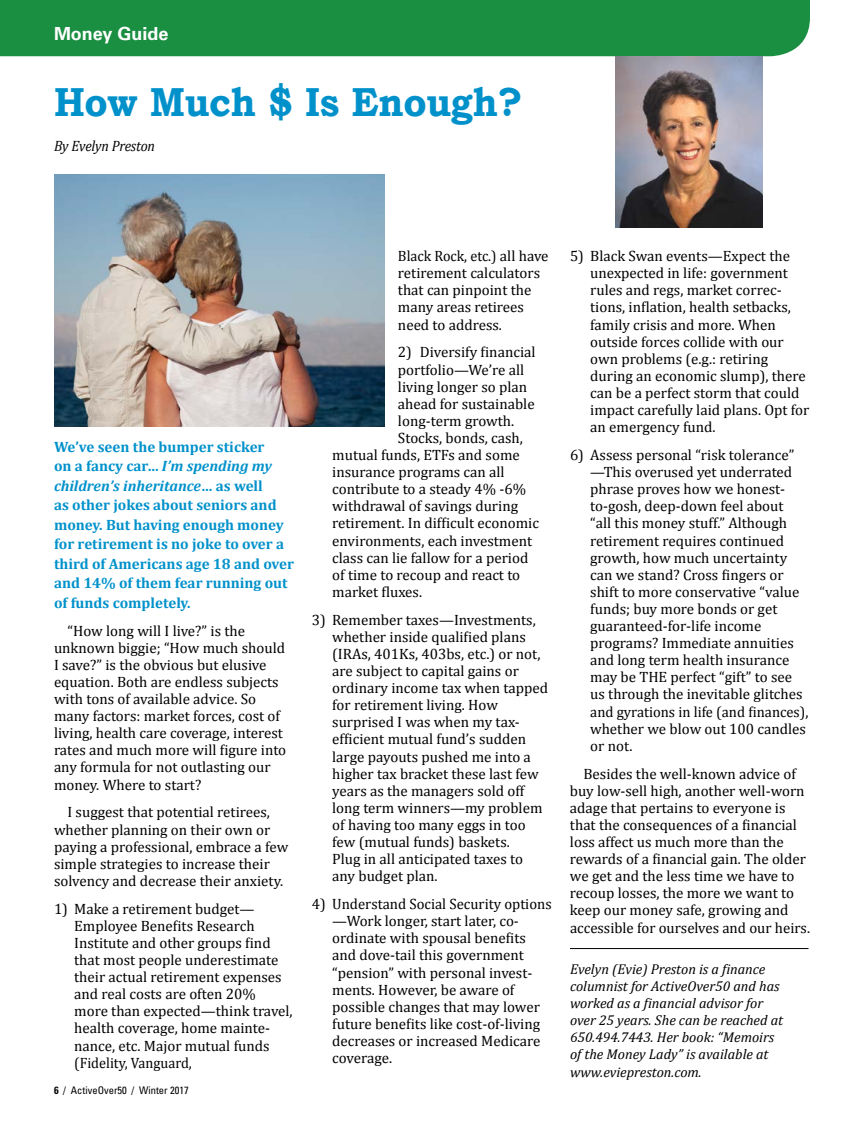
<style>
.page{position:relative;width:864px;height:1134px;background:#fff}
.page>*{position:absolute;margin:0;border:0;box-sizing:border-box;transform-origin:0 0}
.t1{font:700 40.5px "Bookman Old Style";letter-spacing:-.01em;color:#0091cb;scale:.93 1}
.t2{font:700 18px "Univers";color:#fff}
.t3{font:15px/17.1px "Cambria";color:#000}
.t4{font:700 15px/19.5px "Cambria";color:#0091cb}
.t5{font:15px/17.1px "Cambria";color:#000;scale:.95 1}
.t6{font:italic 15px "Cambria";letter-spacing:-.01em;color:#000;scale:.93 1}
.t7{font:italic 14.25px/17.1px "Cambria";color:#000}
.t8{font:condensed 10.5px "Univers LT Std";color:#000}
.s1{font-style:italic}
.s2{font-weight:700}
</style>
<div class="page">
<div style="left:0;top:0;width:810px;height:56px;background:#1a8e41"></div>
<hr style="left:570px;top:948px;width:238px;height:1px;background:#000">
<img style="left:615px;top:56px;width:148px;height:171px">
<img style="left:54px;top:174px;width:330px;height:253px">
<p class="t2" style="left:54px;top:24px;width:116px">Money Guide</p>
<h1 class="t1" style="left:54px;top:78px;width:505px">How Much $ Is Enough?</h1>
<p class="t6" style="left:54px;top:136px;width:110px">By Evelyn Preston</p>
<p class="t4" style="left:54px;top:436px;width:241px">We’ve seen the bumper sticker<br>on a fancy car… <span class="s1">I’m spending my children’s inheritance</span>… as well<br>as other jokes about seniors and money. But having enough money for retirement is no joke to over a third of Americans age 18 and over and 14% of them fear running out of funds completely.</p>
<p class="t3" style="left:54px;top:622px;width:234px;text-indent:14px">“How long will I live?” is the unknown biggie; “How much should I save?” is the obvious but elusive equation. Both are endless subjects with tons of available advice. So many factors: market forces, cost of living, health care coverage, interest rates and much more will figure into any formula for not outlasting our money. Where to start?</p>
<p class="t3" style="left:54px;top:804px;width:236px;text-indent:14px">I suggest that potential retirees, whether planning on their own or paying a professional, embrace a few simple strategies to increase their solvency and decrease their anxiety.</p>
<p class="t3" style="left:74px;top:900px;width:220px;text-indent:-20px">1) Make a retirement budget—<br>Employee Benefits Research<br>Institute and other groups find that most people underestimate their actual retirement expenses and real costs are often 20% more than expected—think travel, health coverage, home mainte&shy;nance, etc. Major mutual funds (Fidelity, Vanguard,</p>
<p class="t8" style="left:54px;top:1084px;width:136px"><span class="s2">6</span> / ActiveOver50 / Winter 2017</p>
<p class="t5" style="left:398px;top:247px;width:160px">Black Rock, etc.) all have retirement calculators that can pinpoint the many areas retirees need to address.</p>
<p class="t3" style="left:398px;top:344px;width:139px">2) Diversify financial</p>
<p class="t3" style="left:398px;top:361px;width:128px">portfolio—We’re all</p>
<p class="t3" style="left:398px;top:378px;width:131px">living longer so plan</p>
<p class="t3" style="left:398px;top:395px;width:138px">ahead for sustainable</p>
<p class="t3" style="left:398px;top:412px;width:118px">long-term growth.</p>
<p class="t3" style="left:398px;top:429px;width:126px">Stocks, bonds, cash,</p>
<p class="t3" style="left:332px;top:446px;width:189px">mutual funds, ETFs and some</p>
<p class="t3" style="left:332px;top:463px;width:174px">insurance programs can all</p>
<p class="t3" style="left:332px;top:481px;width:195px">contribute to a steady 4% -6%</p>
<p class="t3" style="left:332px;top:498px;width:187px">withdrawal of savings during</p>
<p class="t3" style="left:332px;top:515px;width:208px">retirement. In difficult economic</p>
<p class="t3" style="left:332px;top:532px;width:201px">environments, each investment</p>
<p class="t3" style="left:332px;top:549px;width:198px">class can lie fallow for a period</p>
<p class="t3" style="left:332px;top:566px;width:190px">of time to recoup and react to</p>
<p class="t3" style="left:332px;top:583px;width:91px">market fluxes.</p>
<p class="t3" style="left:332px;top:611px;width:217px;text-indent:-20px">3) Remember taxes—Investments, whether inside qualified plans (IRAs, 401Ks, 403bs, etc.) or not, are subject to capital gains or ordinary income tax when tapped for retirement living. How surprised I was when my tax&shy;efficient mutual fund’s sudden large payouts pushed me into a higher tax bracket these last few years as the managers sold off long term winners—my problem of having too many eggs in too few (mutual funds) baskets.<br>Plug in all anticipated taxes to any budget plan.</p>
<p class="t3" style="left:332px;top:895px;width:221px;text-indent:-20px">4) Understand Social Security options —Work longer, start later, co&shy;ordinate with spousal benefits and dove-tail this government “pension” with personal invest&shy;ments. However, be aware of possible changes that may lower future benefits like cost-of-living decreases or increased Medicare coverage.</p>
<p class="t3" style="left:590px;top:247px;width:221px;text-indent:-20px">5) Black Swan events—Expect the unexpected in life: government rules and regs, market correc&shy;tions, inflation, health setbacks, family crisis and more. When outside forces collide with our own problems (e.g.: retiring during an economic slump), there can be a perfect storm that could impact carefully laid plans. Opt for an emergency fund.</p>
<p class="t3" style="left:590px;top:446px;width:220px;text-indent:-20px">6) Assess personal “risk tolerance” —This overused yet underrated phrase proves how we honest&shy;to-gosh, deep-down feel about<br>“all this money stuff.” Although retirement requires continued growth, how much uncertainty can we stand? Cross fingers or shift to more conservative “value funds; buy more bonds or get guaranteed-for-life income programs? Immediate annuities and long term health insurance may be THE perfect “gift” to see us through the inevitable glitches and gyrations in life (and finances), whether we blow out 100 candles or not.</p>
<p class="t3" style="left:570px;top:765px;width:242px;text-indent:14px">Besides the well-known advice of buy low-sell high, another well-worn adage that pertains to everyone is that the consequences of a financial loss affect us much more than the rewards of a financial gain. The older we get and the less time we have to recoup losses, the more we want to keep our money safe, growing and accessible for ourselves and our heirs.</p>
<p class="t7" style="left:570px;top:960px;width:215px">Evelyn (Evie) Preston is a finance columnist for ActiveOver50 and has worked as a financial advisor for over 25 years. She can be reached at<br>650.494.7443. Her book: “Memoirs of the Money Lady” is available at www.eviepreston.com.</p>
</div>
